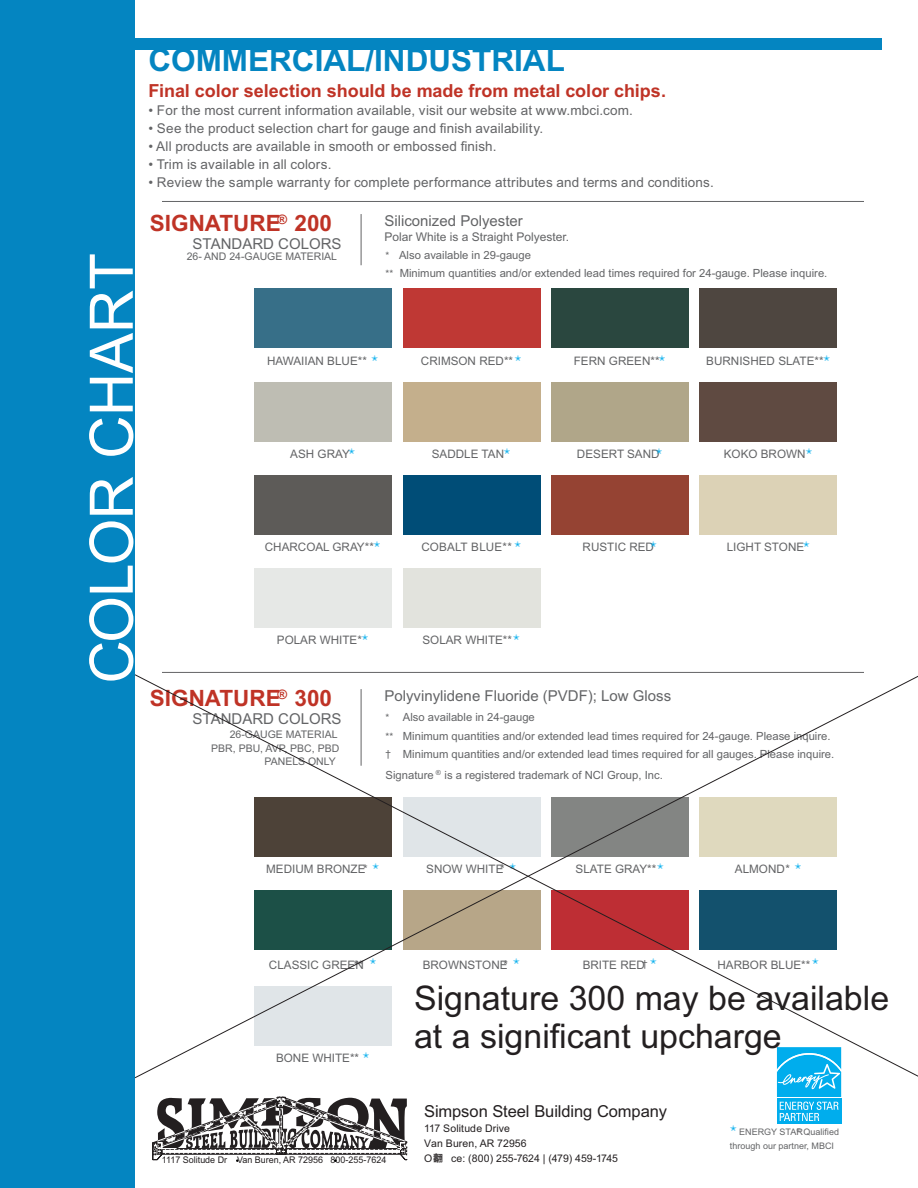
<style>
.page{position:relative;width:918px;height:1188px;background:#fff}
.page>*{position:absolute;margin:0;border:0;box-sizing:border-box;transform-origin:0 0}
.t1{font:60px "Arial";letter-spacing:-.01em;color:#fff}
.t2{font:33.9px/38px "Arial";color:#231f20}
.t3{font:700 31.5px "Arial";color:#0485c1}
.t4{font:700 22.5px "Arial";color:#bf3326}
.t5{font:700 18px "Arial";color:#bf3326}
.t6{font:16.5px "Arial";letter-spacing:-.005em;color:#231f20}
.t7{font:15px "Arial";color:#636466}
.t8{font:13.5px "Arial";letter-spacing:.01em;color:#636466}
.t9{font:12px "Arial";color:#636466}
.t10{font:11.7px "Arial";color:#636466}
.t11{font:11.7px "Arial";letter-spacing:.02em;color:#636466}
.t12{font:11.25px/18.8px "Arial";color:#636466}
.t13{font:10.5px "Arial";color:#636466}
.t14{font:10.5px/15px "Arial";letter-spacing:.01em;color:#231f20}
.t15{font:10.5px "Arial";letter-spacing:-.01em;color:#231f20}
.t16{font:9.15px "Arial";color:#231f20}
.t17{font:9px/13.5px "Arial";color:#636466}
.s1{font-size:9.9px}
.s2{font-family:"Arial Unicode MS"}
</style>
<div class="page">
<hr style="left:162px;top:672px;width:702px;height:1px;background:#636466">
<hr style="left:162px;top:201px;width:702px;height:1px;background:#636466">
<div style="left:0;top:0;width:135px;height:1188px;background:#0485c1"></div>
<hr style="left:361px;top:214px;width:1px;height:51px;background:#636466">
<svg style="left:776px;top:1079px;width:66px;height:45px;background:#32bdf0"></svg>
<div style="left:7px;top:38px;width:874px;height:11px;background:#0485c1"></div>
<svg style="left:152px;top:1096px;width:256px;height:66px"></svg>
<div style="left:254px;top:289px;width:138px;height:59px;background:#376f88"></div>
<div style="left:254px;top:475px;width:138px;height:59px;background:#5d5b58"></div>
<div style="left:254px;top:382px;width:138px;height:59px;background:#bebdb3"></div>
<div style="left:254px;top:568px;width:138px;height:59px;background:#e6e8e6"></div>
<div style="left:403px;top:289px;width:137px;height:59px;background:#bf3834"></div>
<div style="left:403px;top:475px;width:137px;height:59px;background:#004d77"></div>
<div style="left:403px;top:382px;width:137px;height:59px;background:#c4af8c"></div>
<div style="left:403px;top:568px;width:137px;height:59px;background:#e2e3dd"></div>
<div style="left:551px;top:289px;width:138px;height:59px;background:#2a473f"></div>
<div style="left:551px;top:475px;width:138px;height:59px;background:#954333"></div>
<div style="left:551px;top:382px;width:138px;height:59px;background:#b0a689"></div>
<div style="left:700px;top:289px;width:137px;height:59px;background:#4e4640"></div>
<div style="left:700px;top:475px;width:137px;height:59px;background:#dcd2b6"></div>
<div style="left:700px;top:382px;width:137px;height:59px;background:#5f4a41"></div>
<svg style="left:134px;top:674px;width:784px;height:405px"></svg>
<h1 class="t1" style="left:89px;top:684px;width:432px;rotate:-90deg">COLOR CHART</h1>
<h3 class="t3" style="left:148px;top:48px;width:418px">COMMERCIAL/INDUSTRIAL</h3>
<h3 class="t5" style="left:148px;top:84px;width:519px">Final color selection should be made from metal color chips.</h3>
<p class="t8" style="left:148px;top:105px;width:486px">• For the most current information available, visit our website at www.mbci.com.</p>
<p class="t8" style="left:148px;top:123px;width:396px">• See the product selection chart for gauge and finish availability.</p>
<p class="t8" style="left:148px;top:141px;width:350px">• All products are available in smooth or embossed finish.</p>
<p class="t8" style="left:148px;top:159px;width:184px">• Trim is available in all colors.</p>
<p class="t8" style="left:148px;top:177px;width:567px">• Review the sample warranty for complete performance attributes and terms and conditions.</p>
<h3 class="t4" style="left:150px;top:215px;width:184px">SIGNATURE<sup>®</sup> 200</h3>
<h3 class="t7" style="left:193px;top:238px;width:150px">STANDARD COLORS</h3>
<p class="t13" style="left:187px;top:253px;width:152px">26- AND 24-GAUGE MATERIAL</p>
<h3 class="t7" style="left:384px;top:215px;width:140px">Siliconized Polyester</h3>
<p class="t9" style="left:384px;top:232px;width:186px">Polar White is a Straight Polyester.</p>
<p class="t12" style="left:386px;top:246px;width:443px"><span class="s1">*</span> Also available in 29-gauge<br><span class="s1">**</span> Minimum quantities and/or extended lead times required for 24-gauge. Please inquire.</p>
<p class="t10" style="left:267px;top:357px;width:113px">HAWAIIAN BLUE** <sup>✭</sup></p>
<p class="t10" style="left:421px;top:357px;width:102px">CRIMSON RED** <sup>✭</sup></p>
<p class="t10" style="left:574px;top:357px;width:93px">FERN GREEN**<sup>✭</sup></p>
<p class="t10" style="left:706px;top:357px;width:125px">BURNISHED SLATE**<sup>✭</sup></p>
<p class="t10" style="left:290px;top:450px;width:66px">ASH GRAY<sup>✭</sup></p>
<p class="t10" style="left:432px;top:450px;width:80px">SADDLE TAN <sup>✭</sup></p>
<p class="t10" style="left:577px;top:450px;width:87px">DESERT SAND <sup>✭</sup></p>
<p class="t10" style="left:724px;top:450px;width:90px">KOKO BROWN <sup>✭</sup></p>
<p class="t10" style="left:265px;top:543px;width:117px">CHARCOAL GRAY** <sup>✭</sup></p>
<p class="t11" style="left:421px;top:543px;width:101px">COBALT BLUE** <sup>✭</sup></p>
<p class="t10" style="left:583px;top:543px;width:76px">RUSTIC RED <sup>✭</sup></p>
<p class="t10" style="left:727px;top:543px;width:84px">LIGHT STONE <sup>✭</sup></p>
<p class="t10" style="left:277px;top:636px;width:93px">POLAR WHITE* <sup>✭</sup></p>
<p class="t10" style="left:422px;top:636px;width:99px">SOLAR WHITE** <sup>✭</sup></p>
<h3 class="t4" style="left:150px;top:690px;width:184px">SIGNATURE<sup>®</sup> 300</h3>
<h3 class="t7" style="left:193px;top:713px;width:150px">STANDARD COLORS</h3>
<p class="t13" style="left:230px;top:731px;width:109px">26-GAUGE MATERIAL</p>
<p class="t13" style="left:211px;top:744px;width:129px">PBR, PBU, AVP, PBC, PBD</p>
<p class="t13" style="left:265px;top:758px;width:73px">PANELS ONLY</p>
<h3 class="t7" style="left:384px;top:690px;width:288px">Polyvinylidene Fluoride (PVDF); Low Gloss</h3>
<p class="t12" style="left:386px;top:709px;width:450px"><span class="s1">*</span> Also available in 24-gauge<br><span class="s1">**</span> Minimum quantities and/or extended lead times required for 24-gauge. Please inquire. <span class="s1">†</span> Minimum quantities and/or extended lead times required for all gauges. Please inquire.</p>
<p class="t12" style="left:386px;top:766px;width:279px">Signature <sup>®</sup> is a registered trademark of NCI Group, Inc.</p>
<p class="t10" style="left:266px;top:865px;width:114px">MEDIUM BRONZE* <sup>✭</sup></p>
<p class="t10" style="left:426px;top:865px;width:91px">SNOW WHITE* <sup>✭</sup></p>
<p class="t10" style="left:576px;top:865px;width:90px">SLATE GRAY** <sup>✭</sup></p>
<p class="t10" style="left:735px;top:865px;width:68px">ALMOND* <sup>✭</sup></p>
<p class="t10" style="left:269px;top:960px;width:109px">CLASSIC GREEN** <sup>✭</sup></p>
<p class="t10" style="left:423px;top:960px;width:98px">BROWNSTONE* <sup>✭</sup></p>
<p class="t10" style="left:583px;top:960px;width:75px">BRITE RED <span class="s1">†</span> <sup>✭</sup></p>
<p class="t10" style="left:718px;top:960px;width:103px">HARBOR BLUE** <sup>✭</sup></p>
<p class="t10" style="left:276px;top:1054px;width:95px">BONE WHITE** <sup>✭</sup></p>
<h2 class="t2" style="left:414px;top:983px;width:477px">Signature 300 may be available at a significant upcharge</h2>
<h3 class="t6" style="left:424px;top:1105px;width:244px">Simpson Steel Building Company</h3>
<p class="t14" style="left:424px;top:1122px;width:104px">117 Solitude Drive<br>Van Buren, AR 72956</p>
<p class="t17" style="left:730px;top:1126px;width:111px"><sup>✭</sup> ENERGY STAR<sup>®</sup> Qualified through our partner, MBCI</p>
<p class="t16" style="left:162px;top:1157px;width:226px">1117 Solitude Dr Van Buren, AR 72956 800-255-7624</p>
<p class="t15" style="left:424px;top:1154px;width:195px">O<span class="s2">翿</span> ce: (800) 255-7624 | (479) 459-1745</p>
</div>
